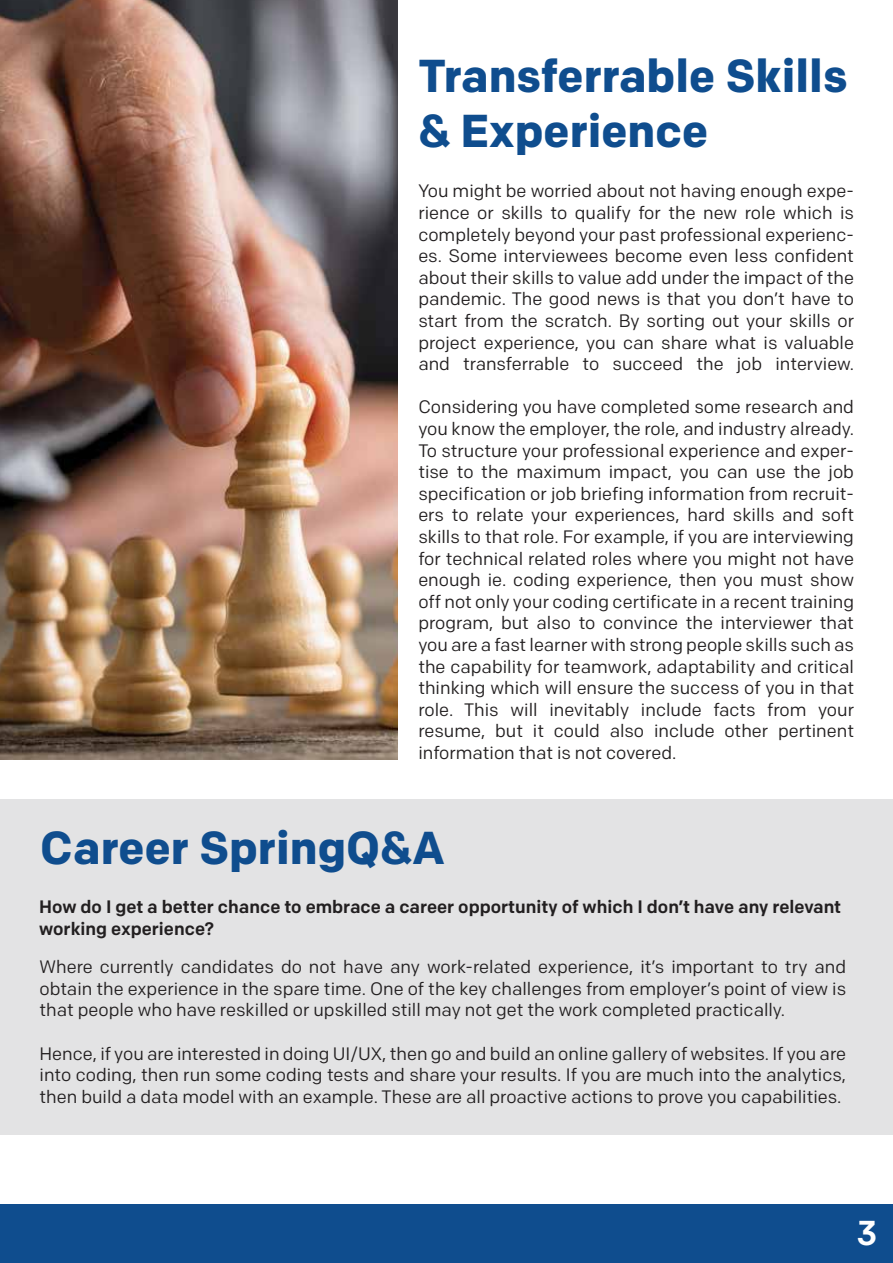
<style>
.page{position:relative;width:893px;height:1263px;background:#fff}
.page>*{position:absolute;margin:0;border:0;box-sizing:border-box;transform-origin:0 0}
.t1{font:700 46.05px/55.2px "Colfax";color:#0f4d8e}
.t2{font:500 34.5px "Colfax";color:#fff}
.t3{font:18px/21.6px "Colfax";color:#221f20;text-align:justify}
.t4{font:500 18px/21.6px "Colfax";color:#221f20}
</style>
<div class="page">
<div style="left:0;top:799px;width:893px;height:335px;background:#e3e3e4"></div>
<img style="left:0;top:0;width:397px;height:759px">
<div style="left:0;top:1204px;width:893px;height:59px;background:#0f4d8e"></div>
<h1 class="t1" style="left:418px;top:47px;width:431px">Transferrable Skills &amp; Experience</h1>
<p class="t3" style="left:418px;top:180px;width:437px">You might be worried about not having enough expe&shy;rience or skills to qualify for the new role which is completely beyond your past professional experienc&shy;es. Some interviewees become even less confident about their skills to value add under the impact of the pandemic. The good news is that you don’t have to start from the scratch. By sorting out your skills or project experience, you can share what is valuable and transferrable to succeed the job interview.</p>
<p class="t3" style="left:418px;top:396px;width:437px">Considering you have completed some research and you know the employer, the role, and industry already.<br>To structure your professional experience and exper&shy;tise to the maximum impact, you can use the job specification or job briefing information from recruit&shy;ers to relate your experiences, hard skills and soft skills to that role. For example, if you are interviewing for technical related roles where you might not have enough ie. coding experience, then you must show off not only your coding certificate in a recent training program, but also to convince the interviewer that you are a fast learner with strong people skills such as the capability for teamwork, adaptability and critical thinking which will ensure the success of you in that role. This will inevitably include facts from your resume, but it could also include other pertinent information that is not covered.</p>
<h1 class="t1" style="left:40px;top:820px;width:406px">Career SpringQ&amp;A</h1>
<p class="t4" style="left:39px;top:896px;width:803px">How do I get a better chance to embrace a career opportunity of which I don’t have any relevant working experience?</p>
<p class="t3" style="left:40px;top:956px;width:808px">Where currently candidates do not have any work-related experience, it’s important to try and obtain the experience in the spare time. One of the key challenges from employer’s point of view is that people who have reskilled or upskilled still may not get the work completed practically.</p>
<p class="t3" style="left:40px;top:1042px;width:808px">Hence, if you are interested in doing UI/UX, then go and build an online gallery of websites. If you are into coding, then run some coding tests and share your results. If you are much into the analytics, then build a data model with an example. These are all proactive actions to prove you capabilities.</p>
<h2 class="t2" style="left:857px;top:1212px;width:23px">3</h2>
</div>
